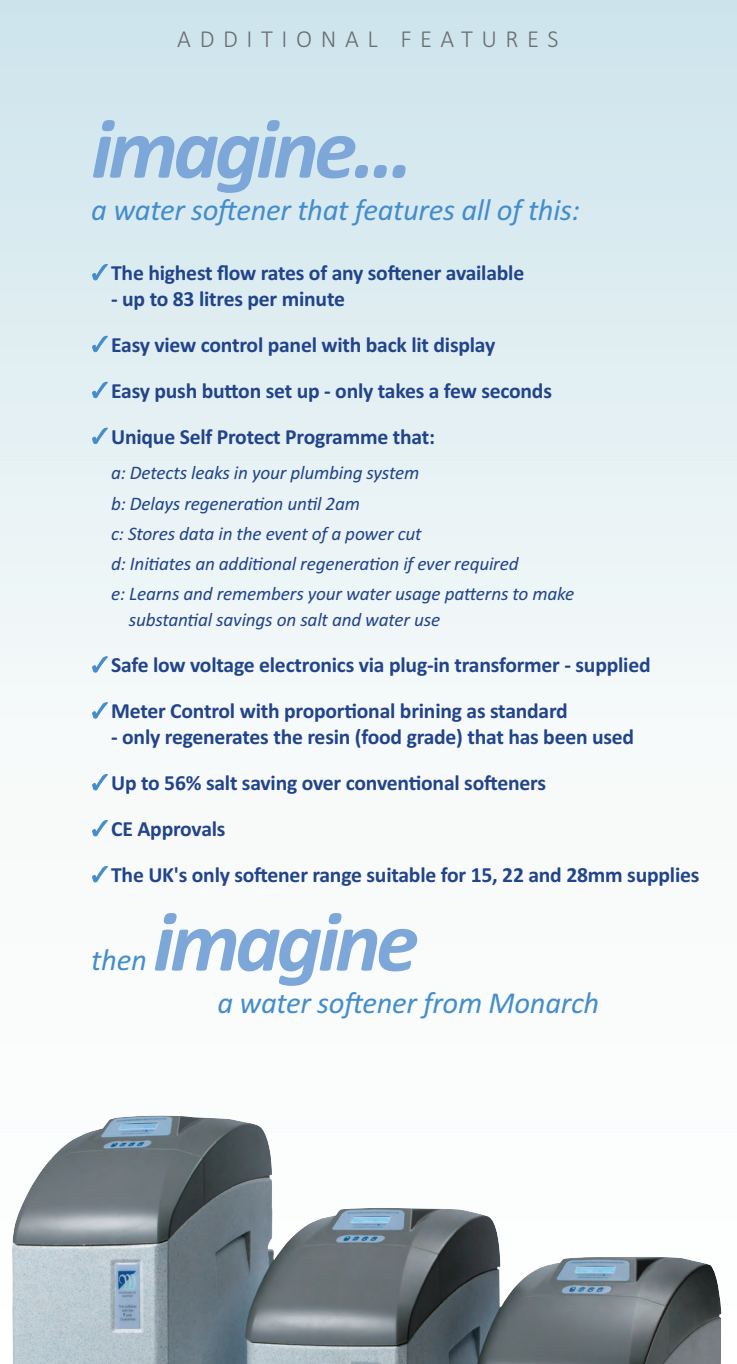
<style>
.page{position:relative;width:737px;height:1364px;background:#fff}
.page>*{position:absolute;margin:0;border:0;box-sizing:border-box;transform-origin:0 0}
.t1{font:italic 700 86.45px "Calibri";letter-spacing:-.05em;color:#7ca7d8}
.t2{font:italic 30.62px "Calibri";letter-spacing:-.01em;color:#448dcb}
.t3{font:300 24.5px "Calibri";letter-spacing:.35em;color:#6c6d70}
.t4{font:700 21.7px "Calibri";letter-spacing:-.01em;color:#21448a}
.t5{font:italic 19.25px/30.3px "Calibri";letter-spacing:-.01em;color:#21448a}
.s1{color:#448dcb}
</style>
<div class="page">
<div style="left:0;top:0;width:737px;height:1363px;background:linear-gradient(to bottom,#d3e7ee,#fff)"></div>
<img style="left:12px;top:1115px;width:709px;height:248px">
<p class="t3" style="left:177px;top:24px;width:383px">ADDITIONAL FEATURES</p>
<h1 class="t1" style="left:91px;top:97px;width:323px">imagine...</h1>
<h2 class="t2" style="left:91px;top:191px;width:490px">a water softener that features all of this:</h2>
<p class="t4" style="left:92px;top:260px;width:434px"><span class="s1">✓</span>The highest flow rates of any softener available</p>
<p class="t4" style="left:111px;top:285px;width:235px">- up to 83 litres per minute</p>
<p class="t4" style="left:92px;top:331px;width:405px"><span class="s1">✓</span>Easy view control panel with back lit display</p>
<p class="t4" style="left:92px;top:377px;width:462px"><span class="s1">✓</span>Easy push button set up - only takes a few seconds</p>
<p class="t4" style="left:92px;top:423px;width:345px"><span class="s1">✓</span>Unique Self Protect Programme that:</p>
<p class="t5" style="left:111px;top:457px;width:464px">a: Detects leaks in your plumbing system<br>b: Delays regeneration until 2am<br>c: Stores data in the event of a power cut<br>d: Initiates an additional regeneration if ever required<br>e: Learns and remembers your water usage patterns to make</p>
<p class="t5" style="left:129px;top:604px;width:313px">substantial savings on salt and water use</p>
<p class="t4" style="left:92px;top:652px;width:560px"><span class="s1">✓</span>Safe low voltage electronics via plug-in transformer - supplied</p>
<p class="t4" style="left:92px;top:698px;width:477px"><span class="s1">✓</span>Meter Control with proportional brining as standard</p>
<p class="t4" style="left:111px;top:723px;width:524px">- only regenerates the resin (food grade) that has been used</p>
<p class="t4" style="left:92px;top:769px;width:456px"><span class="s1">✓</span>Up to 56% salt saving over conventional softeners</p>
<p class="t4" style="left:92px;top:815px;width:135px"><span class="s1">✓</span>CE Approvals</p>
<p class="t4" style="left:92px;top:861px;width:609px"><span class="s1">✓</span>The UK's only softener range suitable for 15, 22 and 28mm supplies</p>
<h2 class="t2" style="left:91px;top:941px;width:57px">then</h2>
<h1 class="t1" style="left:153px;top:889px;width:267px">imagine</h1>
<h2 class="t2" style="left:217px;top:984px;width:383px">a water softener from Monarch</h2>
</div>
